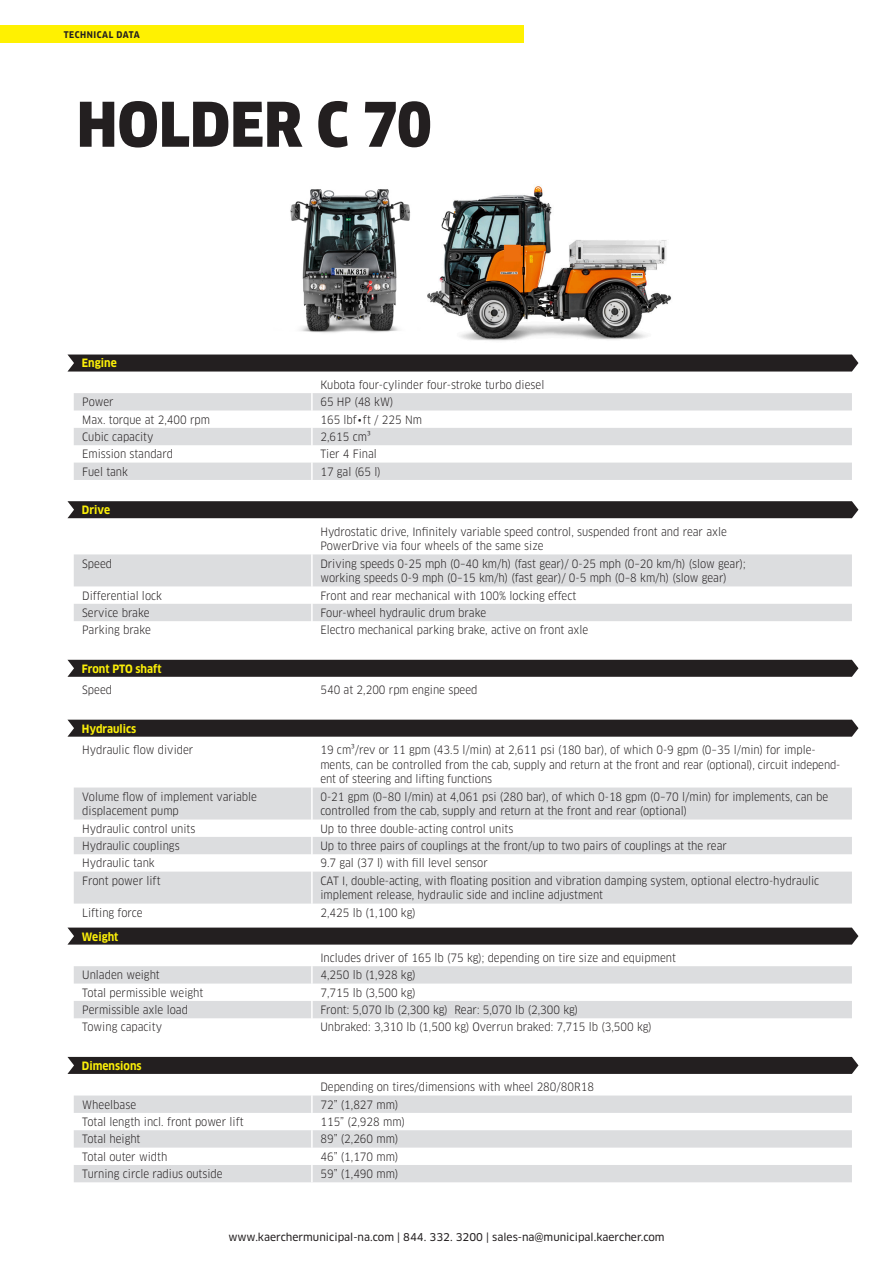
<style>
.page{position:relative;width:893px;height:1263px;background:#fff}
.page>*{position:absolute;margin:0;border:0;box-sizing:border-box;transform-origin:0 0}
.Headline_NarrowBlack_44pt_100{font:900 60px "Clan Pro Narr";color:#231f20}
.Table_Copytext_NarrowBook_7_5pt{font:11.25px/14.7px "Clan Pro Narr";color:#231f20}
.Table_Headline_NarrowBold_7_5pt{font:700 11.25px "Clan Pro Narr";color:#fcf008}
.Table_Copytext_NarrowBook_7_5pt-2{font:10.5px "Clan Pro News";color:#231f20}
.Running_title_NarrowBold_6pt{font:700 9px "Clan Pro Narr";letter-spacing:.06em;color:#231f20}
</style>
<div class="page">
<div style="left:0;top:26px;width:524px;height:17px;background:#fff101"></div>
<img style="left:427px;top:186px;width:245px;height:155px">
<img style="left:290px;top:189px;width:121px;height:144px">
<div style="left:67px;top:501px;width:791px;height:17px;background:#231f20"></div>
<div style="left:67px;top:720px;width:791px;height:17px;background:#231f20"></div>
<svg style="left:67px;top:354px;width:791px;height:126px"></svg>
<svg style="left:74px;top:554px;width:778px;height:67px;fill:#dcdddf"></svg>
<hr style="left:311px;top:554px;width:2px;height:32px;background:#fff">
<svg style="left:311px;top:586px;width:2px;height:35px"></svg>
<div style="left:67px;top:660px;width:791px;height:17px;background:#231f20"></div>
<svg style="left:74px;top:787px;width:778px;height:116px;fill:#dcdddf"></svg>
<hr style="left:311px;top:787px;width:2px;height:32px;background:#fff">
<svg style="left:311px;top:819px;width:2px;height:53px"></svg>
<hr style="left:311px;top:872px;width:2px;height:31px;background:#fff">
<svg style="left:67px;top:927px;width:791px;height:92px"></svg>
<svg style="left:67px;top:1057px;width:791px;height:125px"></svg>
<p class="Running_title_NarrowBold_6pt" style="left:64px;top:29px;width:78px">TECHNICAL DATA</p>
<p class="Headline_NarrowBlack_44pt_100" style="left:77px;top:90px;width:357px">HOLDER C 70</p>
<p class="Table_Headline_NarrowBold_7_5pt" style="left:82px;top:357px;width:36px">Engine</p>
<p class="Table_Copytext_NarrowBook_7_5pt" style="left:320px;top:377px;width:225px">Kubota four-cylinder four-stroke turbo diesel</p>
<p class="Table_Copytext_NarrowBook_7_5pt" style="left:82px;top:395px;width:33px">Power</p>
<p class="Table_Copytext_NarrowBook_7_5pt" style="left:320px;top:395px;width:74px">65 HP (48 kW)</p>
<p class="Table_Copytext_NarrowBook_7_5pt" style="left:82px;top:412px;width:129px">Max. torque at 2,400 rpm</p>
<p class="Table_Copytext_NarrowBook_7_5pt" style="left:320px;top:412px;width:103px">165 lbf∙ft / 225 Nm</p>
<p class="Table_Copytext_NarrowBook_7_5pt" style="left:82px;top:429px;width:73px">Cubic capacity</p>
<p class="Table_Copytext_NarrowBook_7_5pt" style="left:320px;top:429px;width:52px">2,615 cm³</p>
<p class="Table_Copytext_NarrowBook_7_5pt" style="left:82px;top:447px;width:92px">Emission standard</p>
<p class="Table_Copytext_NarrowBook_7_5pt" style="left:320px;top:447px;width:58px">Tier 4 Final</p>
<p class="Table_Copytext_NarrowBook_7_5pt" style="left:82px;top:464px;width:47px">Fuel tank</p>
<p class="Table_Copytext_NarrowBook_7_5pt" style="left:320px;top:464px;width:62px">17 gal (65 l)</p>
<p class="Table_Headline_NarrowBold_7_5pt" style="left:82px;top:503px;width:30px">Drive</p>
<p class="Table_Copytext_NarrowBook_7_5pt" style="left:320px;top:524px;width:408px">Hydrostatic drive, Infinitely variable speed control, suspended front and rear axle<br>PowerDrive via four wheels of the same size</p>
<p class="Table_Copytext_NarrowBook_7_5pt" style="left:82px;top:556px;width:31px">Speed</p>
<p class="Table_Copytext_NarrowBook_7_5pt" style="left:320px;top:556px;width:427px">Driving speeds 0-25 mph (0–40 km/h) (fast gear)/ 0-25 mph (0–20 km/h) (slow gear); working speeds 0-9 mph (0–15 km/h) (fast gear)/ 0-5 mph (0–8 km/h) (slow gear)</p>
<p class="Table_Copytext_NarrowBook_7_5pt" style="left:82px;top:588px;width:81px">Differential lock</p>
<p class="Table_Copytext_NarrowBook_7_5pt" style="left:320px;top:588px;width:257px">Front and rear mechanical with 100% locking effect</p>
<p class="Table_Copytext_NarrowBook_7_5pt" style="left:82px;top:605px;width:69px">Service brake</p>
<p class="Table_Copytext_NarrowBook_7_5pt" style="left:320px;top:605px;width:167px">Four-wheel hydraulic drum brake</p>
<p class="Table_Copytext_NarrowBook_7_5pt" style="left:82px;top:623px;width:70px">Parking brake</p>
<p class="Table_Copytext_NarrowBook_7_5pt" style="left:320px;top:623px;width:269px">Electro mechanical parking brake, active on front axle</p>
<p class="Table_Headline_NarrowBold_7_5pt" style="left:82px;top:662px;width:81px">Front PTO shaft</p>
<p class="Table_Copytext_NarrowBook_7_5pt" style="left:82px;top:683px;width:31px">Speed</p>
<p class="Table_Copytext_NarrowBook_7_5pt" style="left:320px;top:683px;width:159px">540 at 2,200 rpm engine speed</p>
<p class="Table_Headline_NarrowBold_7_5pt" style="left:82px;top:722px;width:56px">Hydraulics</p>
<p class="Table_Copytext_NarrowBook_7_5pt" style="left:82px;top:742px;width:113px">Hydraulic flow divider</p>
<p class="Table_Copytext_NarrowBook_7_5pt" style="left:320px;top:742px;width:522px">19 cm³/rev or 11 gpm (43.5 l/min) at 2,611 psi (180 bar), of which 0-9 gpm (0–35 l/min) for imple&shy;ments, can be controlled from the cab, supply and return at the front and rear (optional), circuit independ&shy;ent of steering and lifting functions</p>
<p class="Table_Copytext_NarrowBook_7_5pt" style="left:82px;top:789px;width:176px">Volume flow of implement variable</p>
<p class="Table_Copytext_NarrowBook_7_5pt" style="left:82px;top:804px;width:98px">displacement pump</p>
<p class="Table_Copytext_NarrowBook_7_5pt" style="left:320px;top:789px;width:509px">0-21 gpm (0–80 l/min) at 4,061 psi (280 bar), of which 0-18 gpm (0–70 l/min) for implements, can be controlled from the cab, supply and return at the front and rear (optional)</p>
<p class="Table_Copytext_NarrowBook_7_5pt" style="left:82px;top:821px;width:115px">Hydraulic control units</p>
<p class="Table_Copytext_NarrowBook_7_5pt" style="left:320px;top:821px;width:195px">Up to three double-acting control units</p>
<p class="Table_Copytext_NarrowBook_7_5pt" style="left:82px;top:838px;width:99px">Hydraulic couplings</p>
<p class="Table_Copytext_NarrowBook_7_5pt" style="left:320px;top:838px;width:408px">Up to three pairs of couplings at the front/up to two pairs of couplings at the rear</p>
<p class="Table_Copytext_NarrowBook_7_5pt" style="left:82px;top:856px;width:74px">Hydraulic tank</p>
<p class="Table_Copytext_NarrowBook_7_5pt" style="left:320px;top:856px;width:169px">9.7 gal (37 l) with fill level sensor</p>
<p class="Table_Copytext_NarrowBook_7_5pt" style="left:82px;top:873px;width:80px">Front power lift</p>
<p class="Table_Copytext_NarrowBook_7_5pt" style="left:320px;top:873px;width:500px">CAT I, double-acting, with floating position and vibration damping system, optional electro-hydraulic implement release, hydraulic side and incline adjustment</p>
<p class="Table_Copytext_NarrowBook_7_5pt" style="left:82px;top:905px;width:62px">Lifting force</p>
<p class="Table_Copytext_NarrowBook_7_5pt" style="left:320px;top:905px;width:97px">2,425 lb (1,100 kg)</p>
<p class="Table_Copytext_NarrowBook_7_5pt" style="left:320px;top:950px;width:357px">Includes driver of 165 lb (75 kg); depending on tire size and equipment</p>
<p class="Table_Copytext_NarrowBook_7_5pt" style="left:82px;top:968px;width:79px">Unladen weight</p>
<p class="Table_Copytext_NarrowBook_7_5pt" style="left:320px;top:968px;width:97px">4,250 lb (1,928 kg)</p>
<p class="Table_Copytext_NarrowBook_7_5pt" style="left:82px;top:985px;width:123px">Total permissible weight</p>
<p class="Table_Copytext_NarrowBook_7_5pt" style="left:320px;top:985px;width:97px">7,715 lb (3,500 kg)</p>
<p class="Table_Copytext_NarrowBook_7_5pt" style="left:82px;top:1002px;width:107px">Permissible axle load</p>
<p class="Table_Copytext_NarrowBook_7_5pt" style="left:320px;top:1002px;width:259px">Front: 5,070 lb (2,300 kg) Rear: 5,070 lb (2,300 kg)</p>
<p class="Table_Copytext_NarrowBook_7_5pt" style="left:82px;top:1020px;width:81px">Towing capacity</p>
<p class="Table_Copytext_NarrowBook_7_5pt" style="left:320px;top:1020px;width:333px">Unbraked: 3,310 lb (1,500 kg) Overrun braked: 7,715 lb (3,500 kg)</p>
<p class="Table_Headline_NarrowBold_7_5pt" style="left:82px;top:930px;width:38px">Weight</p>
<p class="Table_Headline_NarrowBold_7_5pt" style="left:82px;top:1059px;width:61px">Dimensions</p>
<p class="Table_Copytext_NarrowBook_7_5pt" style="left:320px;top:1080px;width:275px">Depending on tires/dimensions with wheel 280/80R18</p>
<p class="Table_Copytext_NarrowBook_7_5pt" style="left:82px;top:1097px;width:55px">Wheelbase</p>
<p class="Table_Copytext_NarrowBook_7_5pt" style="left:320px;top:1097px;width:79px">72” (1,827 mm)</p>
<p class="Table_Copytext_NarrowBook_7_5pt" style="left:82px;top:1114px;width:163px">Total length incl. front power lift</p>
<p class="Table_Copytext_NarrowBook_7_5pt" style="left:320px;top:1114px;width:86px">115” (2,928 mm)</p>
<p class="Table_Copytext_NarrowBook_7_5pt" style="left:82px;top:1132px;width:60px">Total height</p>
<p class="Table_Copytext_NarrowBook_7_5pt" style="left:320px;top:1132px;width:79px">89” (2,260 mm)</p>
<p class="Table_Copytext_NarrowBook_7_5pt" style="left:82px;top:1149px;width:87px">Total outer width</p>
<p class="Table_Copytext_NarrowBook_7_5pt" style="left:320px;top:1149px;width:79px">46” (1,170 mm)</p>
<p class="Table_Copytext_NarrowBook_7_5pt" style="left:82px;top:1166px;width:142px">Turning circle radius outside</p>
<p class="Table_Copytext_NarrowBook_7_5pt" style="left:320px;top:1166px;width:79px">59” (1,490 mm)</p>
<p class="Table_Copytext_NarrowBook_7_5pt-2" style="left:228px;top:1231px;width:438px">www.kaerchermunicipal-na.com | 844. 332. 3200 | sales-na@municipal.kaercher.com</p>
</div>
